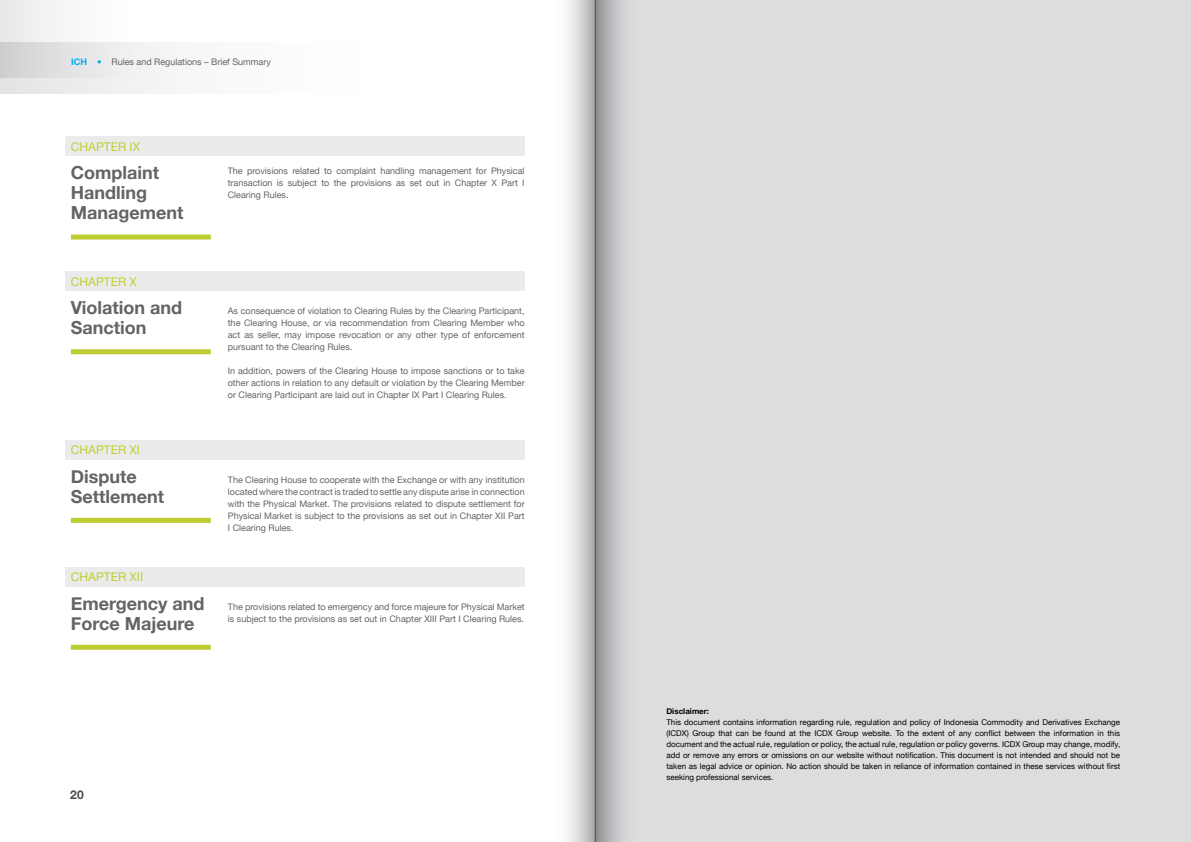
<style>
.page{position:relative;width:1191px;height:842px;background:#fff}
.page>*{position:absolute;margin:0;border:0;box-sizing:border-box;transform-origin:0 0}
.t1{font:700 18px/20px "Helvetica Neue";color:#636466}
.t2{font:12px "Helvetica Neue";color:#becd31}
.t3{font:700 12px "Helvetica Neue";color:#4d4d4f}
.t4{font:9px/12px "Helvetica Neue";color:#636466;text-align:justify}
.t5{font:8px/11px "Helvetica Neue";color:#000;text-align:justify}
.t6{font:700 8px "Helvetica Neue";color:#000}
.s1{font-weight:700;color:#00aeef}
</style>
<div class="page">
<div style="left:594px;top:0;width:597px;height:842px;background:#dcddde"></div>
<div style="left:65px;top:271px;width:459px;height:20px;background:#ebebec"></div>
<div style="left:65px;top:440px;width:459px;height:19px;background:#ebebec"></div>
<div style="left:65px;top:567px;width:459px;height:19px;background:#ebebec"></div>
<div style="left:71px;top:349px;width:140px;height:5px;background:#becd31"></div>
<div style="left:71px;top:518px;width:140px;height:5px;background:#becd31"></div>
<div style="left:71px;top:645px;width:140px;height:5px;background:#becd31"></div>
<div style="left:65px;top:137px;width:459px;height:19px;background:#ebebec"></div>
<div style="left:71px;top:234px;width:140px;height:5px;background:#becd31"></div>
<div style="left:0;top:43px;width:390px;height:50px;background:linear-gradient(to right,#e5e6e7,#fff)"></div>
<svg style="left:0;top:0;width:132px;height:77px"></svg>
<div style="left:595px;top:0;width:40px;height:842px;background:linear-gradient(to right,#939497,#e3e4e5)"></div>
<div style="left:556px;top:0;width:39px;height:842px;background:linear-gradient(to right,#fff,#b2b3b5)"></div>
<p class="t4" style="left:71px;top:55px;width:201px"><span class="s1">ICH •</span> Rules and Regulations – Brief Summary</p>
<h2 class="t2" style="left:71px;top:136px;width:32px">Chapter</h2>
<h2 class="t2" style="left:130px;top:136px;width:12px">IX</h2>
<h1 class="t1" style="left:71px;top:162px;width:114px">Complaint<br>Handling<br>Management</h1>
<h2 class="t2" style="left:71px;top:271px;width:32px">Chapter</h2>
<h2 class="t2" style="left:130px;top:271px;width:9px">X</h2>
<h1 class="t1" style="left:71px;top:297px;width:113px">Violation and<br>Sanction</h1>
<h2 class="t2" style="left:71px;top:440px;width:32px">Chapter</h2>
<h2 class="t2" style="left:130px;top:440px;width:12px">XI</h2>
<h1 class="t1" style="left:71px;top:465px;width:95px">Dispute<br>Settlement</h1>
<h2 class="t2" style="left:71px;top:566px;width:32px">Chapter</h2>
<h2 class="t2" style="left:130px;top:566px;width:15px">XII</h2>
<h1 class="t1" style="left:71px;top:592px;width:135px">Emergency and<br>Force Majeure</h1>
<p class="t4" style="left:228px;top:164px;width:298px">The provisions related to complaint handling management for Physical transaction is subject to the provisions as set out in Chapter X Part I Clearing Rules.</p>
<p class="t4" style="left:228px;top:304px;width:298px">As consequence of violation to Clearing Rules by the Clearing Participant, the Clearing House, or via recommendation from Clearing Member who act as seller, may impose revocation or any other type of enforcement pursuant to the Clearing Rules.</p>
<p class="t4" style="left:228px;top:364px;width:298px">In addition, powers of the Clearing House to impose sanctions or to take other actions in relation to any default or violation by the Clearing Member or Clearing Participant are laid out in Chapter IX Part I Clearing Rules.</p>
<p class="t4" style="left:228px;top:473px;width:298px">The Clearing House to cooperate with the Exchange or with any institution located where the contract is traded to settle any dispute arise in connection with the Physical Market. The provisions related to dispute settlement for Physical Market is subject to the provisions as set out in Chapter XII Part I Clearing Rules.</p>
<p class="t4" style="left:228px;top:600px;width:298px">The provisions related to emergency and force majeure for Physical Market is subject to the provisions as set out in Chapter XIII Part I Clearing Rules.</p>
<h2 class="t3" style="left:70px;top:784px;width:15px">20</h2>
<p class="t6" style="left:666px;top:704px;width:44px">Disclaimer:</p>
<p class="t5" style="left:666px;top:716px;width:455px">This document contains information regarding rule, regulation and policy of Indonesia Commodity and Derivatives Exchange (ICDX) Group that can be found at the ICDX Group website. To the extent of any conflict between the information in this document and the actual rule, regulation or policy, the actual rule, regulation or policy governs. ICDX Group may change, modify, add or remove any errors or omissions on our website without notification. This document is not intended and should not be taken as legal advice or opinion. No action should be taken in reliance of information contained in these services without first seeking professional services.</p>
</div>
